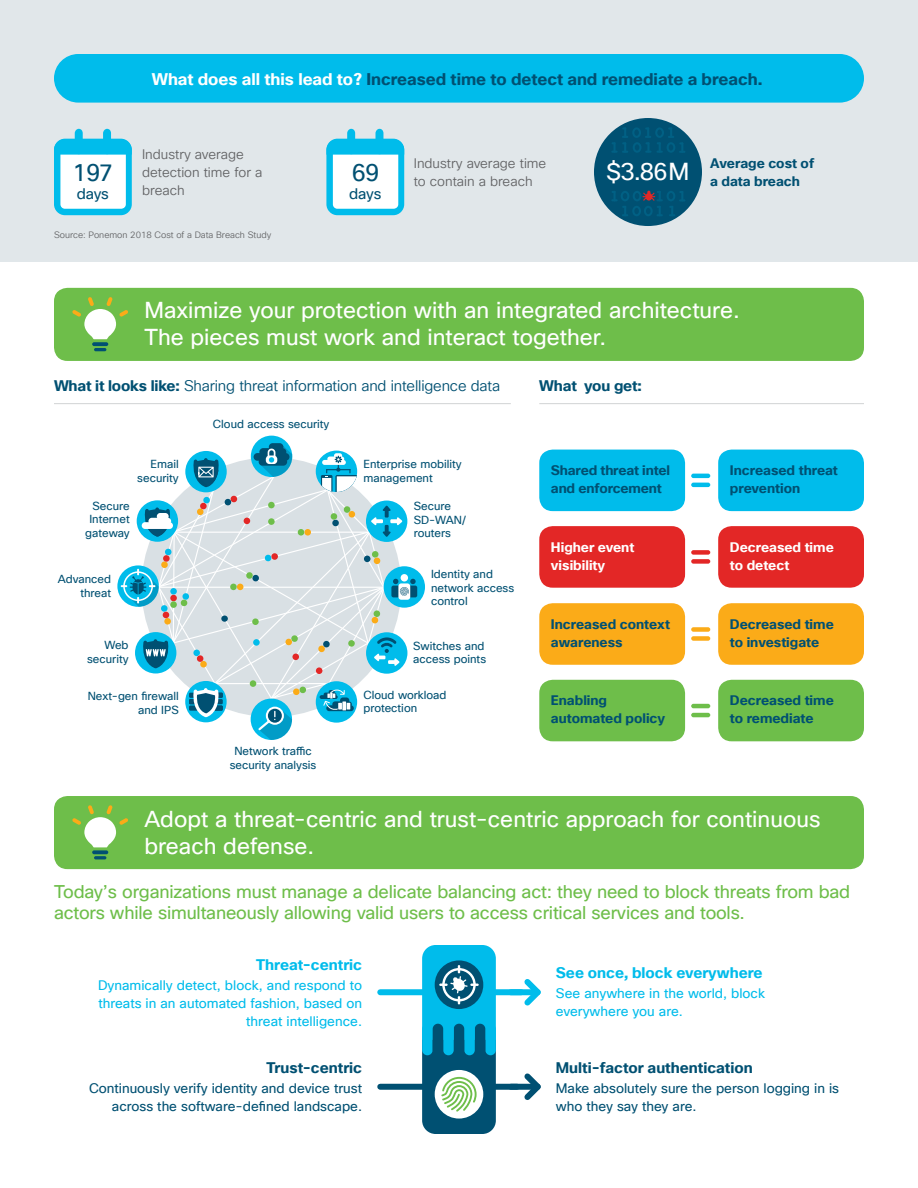
<style>
.page{position:relative;width:918px;height:1188px;background:#fff}
.page>*{position:absolute;margin:0;border:0;box-sizing:border-box;transform-origin:0 0}
.t1{font:24px "Cisco Sans TT";color:#005072}
.t2{font:22.5px/27px "Cisco Sans TT";color:#fff}
.t3{font:18px/21px "Cisco Sans TT";letter-spacing:-.01em;color:#6ebe4a}
.t4{font:700 16.5px "Cisco Sans TT";color:#005072}
.t5{font:15px "Cisco Sans TT Light";letter-spacing:-.01em;color:#005072}
.t6{font:700 15px "Cisco Sans TT";color:#005072}
.t7{font:700 15px "Cisco Sans TT";color:#00bceb}
.t8{font:15px "Cisco Sans TT";letter-spacing:-.01em;color:#005072}
.t9{font:700 13.5px/18px "Cisco Sans TT";color:#005072}
.t10{font:13.5px/18px "Cisco Sans TT";color:#00bceb;text-align:right}
.t11{font:13.5px/18px "Cisco Sans TT";color:#005072;text-align:right}
.t12{font:13.5px/18px "Cisco Sans TT Light";color:#636466}
.t13{font:700 13.5px/18px "Cisco Sans TT";color:#fff}
.t14{font:11.4px/13.6px "Cisco Sans TT";color:#005072;text-align:right}
.t15{font:9px "Cisco Sans TT Light";color:#636466}
.s1{color:#fff}
.s2{font-family:"Cisco Sans TT";font-weight:700}
</style>
<div class="page">
<div style="left:0;top:0;width:918px;height:261px;background:#e1e7ea"></div>
<div style="left:54px;top:54px;width:810px;height:49px;background:#00bceb;border-radius:24px"></div>
<hr style="left:54px;top:403px;width:457px;height:1px;background:#d1d3d4">
<hr style="left:539px;top:403px;width:325px;height:1px;background:#d1d3d4">
<div style="left:54px;top:288px;width:810px;height:73px;background:#6ebe4a;border-radius:14px"></div>
<div style="left:54px;top:796px;width:810px;height:73px;background:#6ebe4a;border-radius:14px"></div>
<svg style="left:72px;top:297px;width:56px;height:42px"></svg>
<svg style="left:92px;top:342px;width:16px;height:4px"></svg>
<svg style="left:94px;top:348px;width:12px;height:3px"></svg>
<svg style="left:72px;top:805px;width:56px;height:42px"></svg>
<svg style="left:92px;top:850px;width:16px;height:4px"></svg>
<svg style="left:94px;top:856px;width:12px;height:3px"></svg>
<div style="left:251px;top:436px;width:41px;height:41px;background:#00bceb;border-radius:50%"></div>
<div style="left:384px;top:566px;width:41px;height:42px;background:#00bceb;border-radius:50%"></div>
<div style="left:409px;top:586px;width:8px;height:11px;background:#005072;border-radius:2px"></div>
<svg style="left:117px;top:565px;width:42px;height:42px"></svg>
<svg style="left:121px;top:443px;width:295px;height:297px"></svg>
<div style="left:157px;top:513px;width:12px;height:7px;background:#fff;border-radius:3px"></div>
<div style="left:142px;top:522px;width:31px;height:7px;background:#fff;border-radius:3px"></div>
<div style="left:148px;top:518px;width:23px;height:7px;background:#fff;border-radius:3px"></div>
<div style="left:594px;top:118px;width:108px;height:108px;background:#005072;border-radius:50%"></div>
<svg style="left:611px;top:127px;width:74px;height:26px"></svg>
<svg style="left:611px;top:191px;width:74px;height:25px"></svg>
<svg style="left:54px;top:129px;width:78px;height:86px;background:#9ee3f5"></svg>
<svg style="left:326px;top:129px;width:78px;height:86px;background:#9fe3f5"></svg>
<div style="left:539px;top:450px;width:146px;height:61px;background:#00bceb;border-radius:14px"></div>
<div style="left:539px;top:526px;width:146px;height:62px;background:#e32726;border-radius:14px"></div>
<div style="left:539px;top:603px;width:146px;height:62px;background:#fbab18;border-radius:14px"></div>
<div style="left:539px;top:680px;width:146px;height:61px;background:#6ebe4a;border-radius:14px"></div>
<div style="left:718px;top:450px;width:146px;height:61px;background:#00bceb;border-radius:14px"></div>
<div style="left:718px;top:526px;width:146px;height:62px;background:#e32726;border-radius:14px"></div>
<div style="left:718px;top:603px;width:146px;height:62px;background:#fbab18;border-radius:14px"></div>
<div style="left:718px;top:680px;width:146px;height:61px;background:#6ebe4a;border-radius:14px"></div>
<hr style="left:691px;top:474px;width:19px;height:4px;background:#00bceb;border-radius:2px">
<hr style="left:691px;top:483px;width:19px;height:4px;background:#00bceb;border-radius:2px">
<div style="left:691px;top:550px;width:19px;height:5px;background:#e32726;border-radius:2px"></div>
<div style="left:691px;top:559px;width:19px;height:5px;background:#e32726;border-radius:2px"></div>
<div style="left:691px;top:627px;width:19px;height:5px;background:#fbab18;border-radius:2px"></div>
<div style="left:691px;top:636px;width:19px;height:5px;background:#fbab18;border-radius:2px"></div>
<hr style="left:691px;top:704px;width:19px;height:4px;background:#6ebe4a;border-radius:2px">
<hr style="left:691px;top:713px;width:19px;height:4px;background:#6ebe4a;border-radius:2px">
<div style="left:380px;top:1084px;width:137px;height:6px;background:#005072"></div>
<div style="left:380px;top:989px;width:141px;height:6px;background:#00bceb"></div>
<svg style="left:422px;top:945px;width:74px;height:189px;background:#2894b1"></svg>
<svg style="left:519px;top:979px;width:22px;height:27px"></svg>
<div style="left:511px;top:989px;width:27px;height:6px;background:#00bceb"></div>
<svg style="left:519px;top:1073px;width:22px;height:27px"></svg>
<div style="left:511px;top:1084px;width:27px;height:6px;background:#005072"></div>
<h1 class="t1" style="left:73px;top:157px;width:42px">197</h1>
<h3 class="t8" style="left:77px;top:184px;width:34px">days</h3>
<h3 class="t4" style="left:152px;top:68px;width:612px"><span class="s1">What does all this lead to?</span> Increased time to detect and remediate a breach.</h3>
<p class="t12" style="left:142px;top:146px;width:122px">Industry average detection time for a breach</p>
<h1 class="t1" style="left:352px;top:157px;width:29px">69</h1>
<h3 class="t8" style="left:349px;top:184px;width:34px">days</h3>
<p class="t12" style="left:414px;top:155px;width:134px">Industry average time</p>
<p class="t12" style="left:414px;top:173px;width:120px">to contain a breach</p>
<p class="t9" style="left:606px;top:155px;width:209px;text-indent:104px">Average cost of <sup>$3.86M</sup> a data breach</p>
<p class="t15" style="left:54px;top:229px;width:219px">Source: Ponemon 2018 Cost of a Data Breach Study</p>
<h2 class="t2" style="left:144px;top:298px;width:597px">Maximize your protection with an integrated architecture.<br>The pieces must work and interact together.</h2>
<h3 class="t5" style="left:54px;top:376px;width:448px"><span class="s2">What it looks like:</span> Sharing threat information and intelligence data</h3>
<h3 class="t6" style="left:539px;top:376px;width:104px">What you get:</h3>
<p class="t14" style="left:213px;top:417px;width:118px">Cloud access security</p>
<p class="t14" style="left:85px;top:499px;width:46px">Secure<br>Internet gateway</p>
<p class="t14" style="left:58px;top:573px;width:55px">Advanced threat</p>
<p class="t14" style="left:87px;top:639px;width:43px">Web security</p>
<p class="t14" style="left:137px;top:458px;width:43px">Email security</p>
<p class="t14" style="left:364px;top:458px;width:100px;text-align:left">Enterprise mobility management</p>
<p class="t14" style="left:414px;top:500px;width:54px;text-align:left">Secure<br>SD-WAN/ routers</p>
<p class="t14" style="left:431px;top:567px;width:85px;text-align:left">Identity and network access control</p>
<p class="t14" style="left:413px;top:639px;width:74px;text-align:left">Switches and access points</p>
<p class="t14" style="left:88px;top:690px;width:93px">Next-gen firewall and IPS</p>
<p class="t14" style="left:230px;top:745px;width:88px;text-align:center">Network traffic security analysis</p>
<p class="t14" style="left:363px;top:688px;width:85px;text-align:left">Cloud workload protection</p>
<p class="t9" style="left:551px;top:462px;width:121px">Shared threat intel and enforcement</p>
<p class="t13" style="left:551px;top:538px;width:85px">Higher event visibility</p>
<p class="t9" style="left:551px;top:615px;width:121px">Increased context awareness</p>
<p class="t9" style="left:551px;top:692px;width:116px">Enabling automated policy</p>
<p class="t9" style="left:730px;top:462px;width:110px">Increased threat prevention</p>
<p class="t13" style="left:730px;top:538px;width:105px">Decreased time to detect</p>
<p class="t9" style="left:730px;top:615px;width:105px">Decreased time to investigate</p>
<p class="t9" style="left:730px;top:692px;width:105px">Decreased time to remediate</p>
<h2 class="t2" style="left:144px;top:807px;width:678px">Adopt a threat-centric and trust-centric approach for continuous breach defense.</h2>
<h3 class="t3" style="left:54px;top:882px;width:798px">Today’s organizations must manage a delicate balancing act: they need to block threats from bad actors while simultaneously allowing valid users to access critical services and tools.</h3>
<h3 class="t7" style="left:256px;top:955px;width:107px">Threat-centric</h3>
<p class="t10" style="left:98px;top:977px;width:266px">Dynamically detect, block, and respond to threats in an automated fashion, based on threat intelligence.</p>
<h3 class="t6" style="left:266px;top:1058px;width:97px">Trust-centric</h3>
<p class="t11" style="left:89px;top:1079px;width:275px">Continuously verify identity and device trust across the software-defined landscape.</p>
<h3 class="t7" style="left:556px;top:963px;width:208px">See once, block everywhere</h3>
<p class="t10" style="left:556px;top:984px;width:211px;text-align:left">See anywhere in the world, block everywhere you are.</p>
<h3 class="t6" style="left:556px;top:1058px;width:198px">Multi-factor authentication</h3>
<p class="t11" style="left:556px;top:1079px;width:285px;text-align:left">Make absolutely sure the person logging in is who they say they are.</p>
</div>
